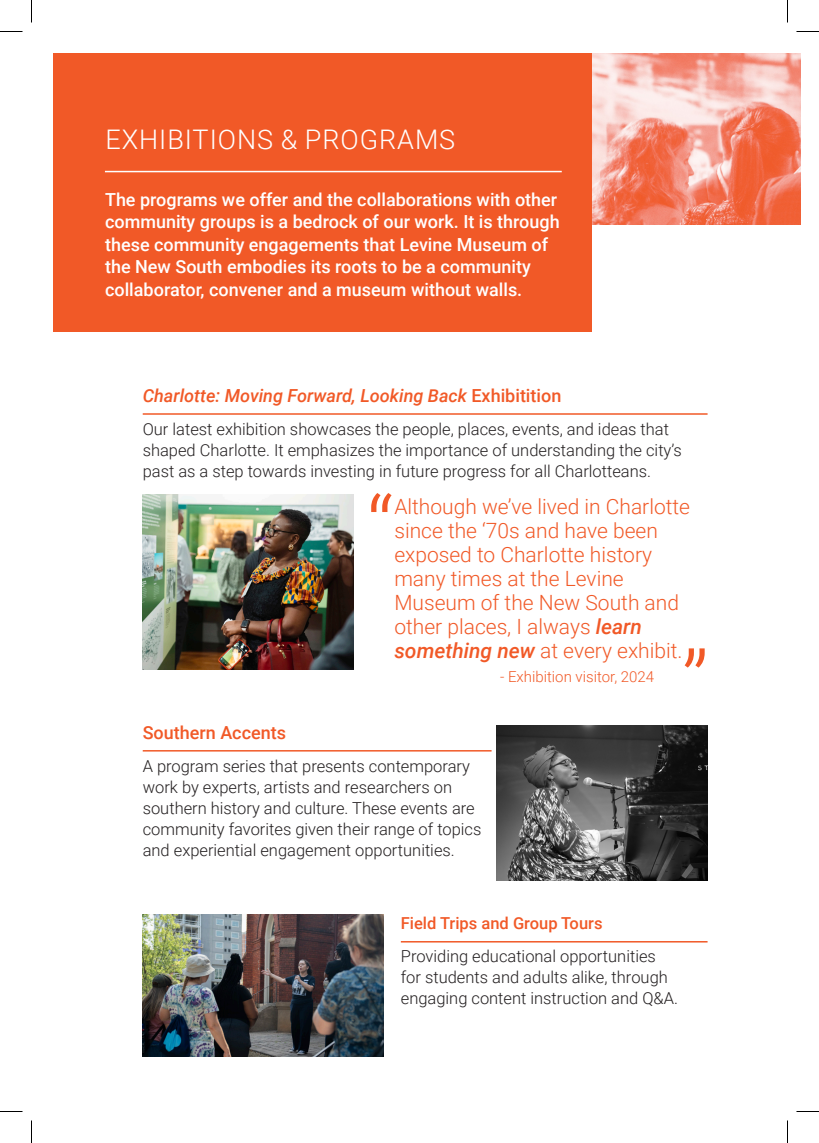
<style>
.page{position:relative;width:819px;height:1143px;background:#fff}
.page>*{position:absolute;margin:0;border:0;box-sizing:border-box;transform-origin:0 0}
.t1{font:300 90px "Roboto";color:#f15927}
.t2{font:300 27px "Roboto";letter-spacing:.035em;color:#fff}
.t3{font:300 21px/24px "Roboto";color:#f15927}
.t4{font:500 18px/22.5px "Roboto";color:#fff}
.t5{font:italic 500 18px "Roboto";color:#f15927}
.t6{font:500 18px "Roboto";color:#f15927}
.t7{font:300 16.5px/21px "Roboto";color:#231f20}
.t8{font:500 16.5px "Roboto";color:#f15927}
.t9{font:300 15px "Roboto";color:#f15927}
.s1{font-style:normal}
.s2{font-weight:500;font-style:italic}
</style>
<div class="page">
<div style="left:54px;top:53px;width:538px;height:279px;background:#f15927"></div>
<img style="left:592px;top:53px;width:209px;height:171px">
<img style="left:143px;top:495px;width:210px;height:174px">
<img style="left:497px;top:725px;width:211px;height:156px">
<img style="left:143px;top:915px;width:241px;height:142px">
<hr style="left:143px;top:413px;width:565px;height:2px;background:#f15927">
<hr style="left:143px;top:750px;width:349px;height:2px;background:#f15927">
<hr style="left:401px;top:941px;width:307px;height:2px;background:#f15927">
<hr style="left:105px;top:171px;width:457px;height:1px;background:#fff">
<svg style="left:0;top:31px;width:22px;height:1px"></svg>
<svg style="left:796px;top:31px;width:23px;height:1px"></svg>
<svg style="left:0;top:1111px;width:22px;height:1px"></svg>
<svg style="left:796px;top:1111px;width:23px;height:1px"></svg>
<svg style="left:31px;top:0;width:1px;height:22px"></svg>
<svg style="left:31px;top:1120px;width:1px;height:23px"></svg>
<svg style="left:787px;top:0;width:1px;height:22px"></svg>
<svg style="left:787px;top:1120px;width:1px;height:23px"></svg>
<h2 class="t2" style="left:105px;top:121px;width:351px">EXHIBITIONS &amp; PROGRAMS</h2>
<p class="t4" style="left:105px;top:188px;width:456px">The programs we offer and the collaborations with other community groups is a bedrock of our work. It is through these community engagements that Levine Museum of the New South embodies its roots to be a community collaborator, convener and a museum without walls.</p>
<p class="t5" style="left:143px;top:383px;width:420px">Charlotte: Moving Forward, Looking Back <span class="s1">Exhibitition</span></p>
<p class="t7" style="left:143px;top:418px;width:541px">Our latest exhibition showcases the people, places, events, and ideas that shaped Charlotte. It emphasizes the importance of understanding the city’s past as a step towards investing in future progress for all Charlotteans.</p>
<p class="t3" style="left:394px;top:494px;width:297px">Although we’ve lived in Charlotte since the ‘70s and have been exposed to Charlotte history many times at the Levine<br>Museum of the New South and other places, I always <span class="s2">learn something new</span> at every exhibit.</p>
<p class="t9" style="left:500px;top:666px;width:156px">- Exhibition visitor, 2024</p>
<h1 class="t1" style="left:367px;top:466px;width:28px">“</h1>
<h1 class="t1" style="left:682px;top:621px;width:29px">”</h1>
<p class="t6" style="left:143px;top:720px;width:145px">Southern Accents</p>
<p class="t7" style="left:143px;top:755px;width:340px">A program series that presents contemporary work by experts, artists and researchers on southern history and culture. These events are community favorites given their range of topics and experiential engagement opportunities.</p>
<p class="t8" style="left:401px;top:911px;width:203px">Field Trips and Group Tours</p>
<p class="t7" style="left:401px;top:945px;width:279px">Providing educational opportunities for students and adults alike, through engaging content instruction and Q&amp;A.</p>
</div>
